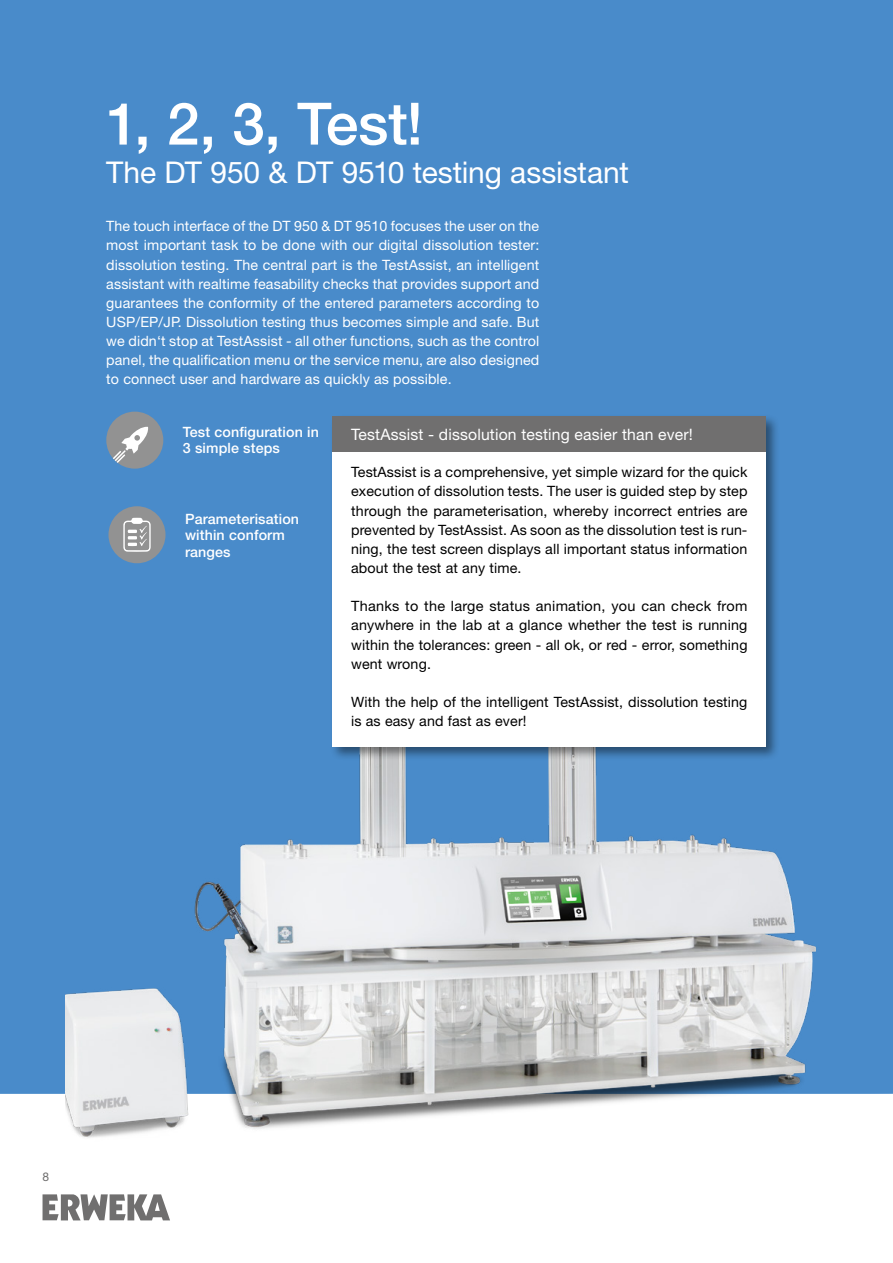
<style>
.page{position:relative;width:893px;height:1263px;background:#fff}
.page>*{position:absolute;margin:0;border:0;box-sizing:border-box;transform-origin:0 0}
.t1{font:500 58.5px "Helvetica Neue LT Std";color:#fff}
.t2{font:30px "Helvetica Neue LT Std";letter-spacing:-.005em;color:#fff}
.t3{font:15.75px "Helvetica Neue LT Std";letter-spacing:.01em;color:#fff}
.t4{font:14.25px/19.2px "Helvetica Neue LT Std";letter-spacing:.01em;color:#000;text-align:justify}
.t5{font:14.25px/19.2px "Helvetica Neue LT Std";letter-spacing:.01em;color:#fff;text-align:justify}
.t6{font:500 14.25px/16.5px "Helvetica Neue LT Std";letter-spacing:.01em;color:#fff}
.t7{font:12px "Helvetica Neue LT Std";color:#706f6f}
</style>
<div class="page">
<svg style="left:43px;top:1194px;width:127px;height:26px"></svg>
<div style="left:0;top:0;width:893px;height:1094px;background:#498bca"></div>
<div style="left:106px;top:412px;width:57px;height:57px;background:#929292;border-radius:50%"></div>
<svg style="left:113px;top:426px;width:35px;height:37px"></svg>
<div style="left:108px;top:506px;width:58px;height:57px;background:#929292;border-radius:50%"></div>
<svg style="left:123px;top:518px;width:28px;height:34px"></svg>
<img style="left:66px;top:640px;width:780px;height:498px">
<div style="left:330px;top:414px;width:450px;height:347px;background:#000;opacity:.45"></div>
<div style="left:332px;top:417px;width:433px;height:329px;background:#fff"></div>
<div style="left:332px;top:417px;width:433px;height:35px;background:#706f6f"></div>
<h1 class="t1" style="left:106px;top:89px;width:318px">1, 2, 3, Test!</h1>
<h2 class="t2" style="left:106px;top:154px;width:524px">The DT 950 &amp; DT 9510 testing assistant</h2>
<p class="t5" style="left:106px;top:216px;width:435px">The touch interface of the DT 950 &amp; DT 9510 focuses the user on the most important task to be done with our digital dissolution tester: dissolution testing. The central part is the TestAssist, an intelligent assistant with realtime feasability checks that provides support and guarantees the conformity of the entered parameters according to USP/EP/JP. Dissolution testing thus becomes simple and safe. But we didn‘t stop at TestAssist - all other functions, such as the control panel, the qualification menu or the service menu, are also designed to connect user and hardware as quickly as possible.</p>
<p class="t6" style="left:183px;top:423px;width:138px">Test configuration in<br>3 simple steps</p>
<p class="t3" style="left:351px;top:425px;width:343px">TestAssist - dissolution testing easier than ever!</p>
<p class="t4" style="left:351px;top:462px;width:398px">TestAssist is a comprehensive, yet simple wizard for the quick execution of dissolution tests. The user is guided step by step through the parameterisation, whereby incorrect entries are prevented by TestAssist. As soon as the dissolution test is run&shy;ning, the test screen displays all important status information about the test at any time.</p>
<p class="t4" style="left:351px;top:596px;width:398px">Thanks to the large status animation, you can check from anywhere in the lab at a glance whether the test is running within the tolerances: green - all ok, or red - error, something went wrong.</p>
<p class="t4" style="left:351px;top:692px;width:398px">With the help of the intelligent TestAssist, dissolution testing is as easy and fast as ever!</p>
<p class="t6" style="left:185px;top:510px;width:116px">Parameterisation within conform ranges</p>
<p class="t7" style="left:43px;top:1169px;width:8px">8</p>
</div>
